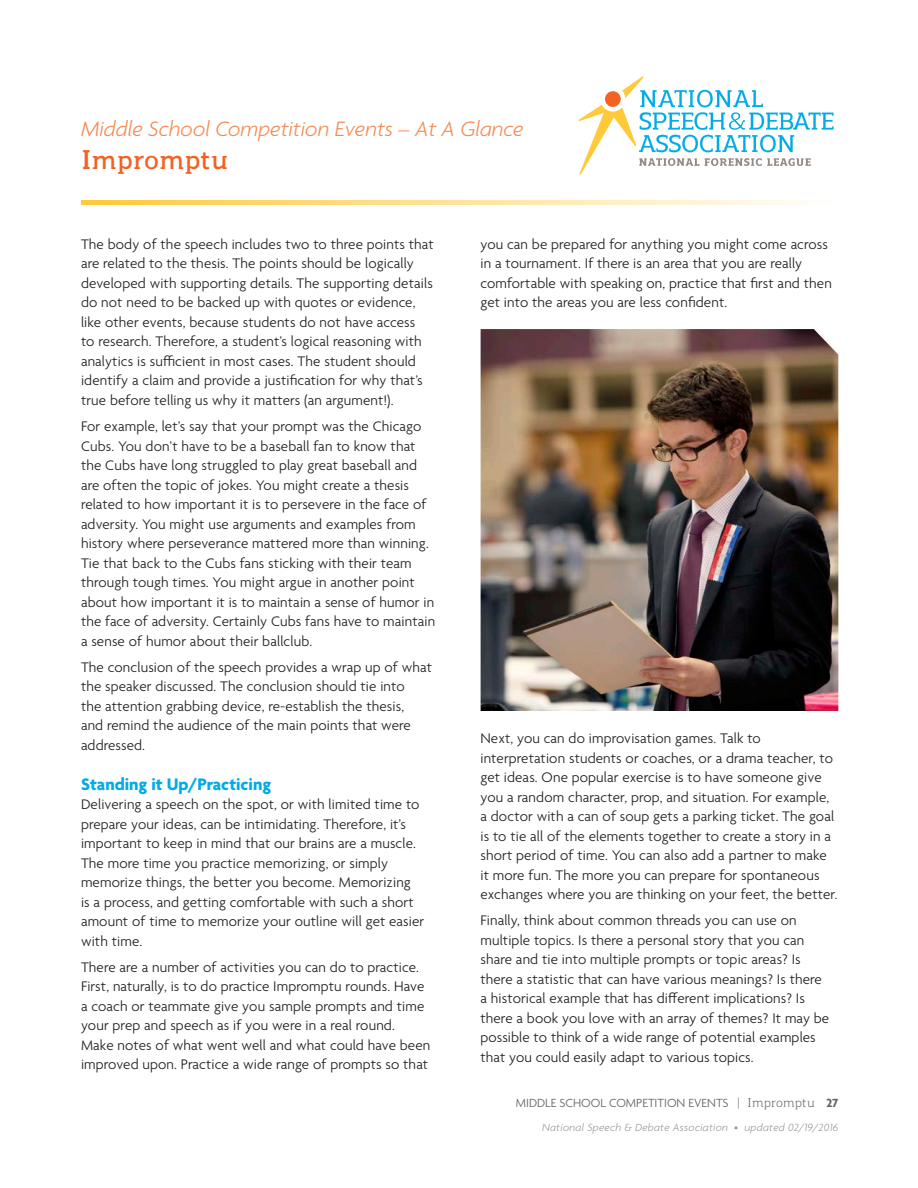
<style>
.page{position:relative;width:918px;height:1188px;background:#fff}
.page>*{position:absolute;margin:0;border:0;box-sizing:border-box;transform-origin:0 0}
.t1{font:600 27px "Regan Slab";color:#f26221}
.t2{font:italic 300 22.5px "Agenda";color:#f5884f}
.t3{font:700 18px "Agenda";color:#00abe7}
.t4{font:300 15px/19.5px "Agenda";letter-spacing:.01em;color:#231f20}
.t5{font:300 12.75px "Agenda";color:#636366}
.t6{font:italic 300 11.25px "Agenda";letter-spacing:.025em;color:#939598}
.s1{font-family:"Regan Slab";font-weight:400}
.s2{font-weight:700}
.s3{font-style:normal}
</style>
<div class="page">
<svg style="left:81px;top:200px;width:719px;height:5px;background:#ffe296"></svg>
<svg style="left:579px;top:76px;width:255px;height:99px"></svg>
<img style="left:481px;top:329px;width:357px;height:382px">
<p class="t2" style="left:81px;top:115px;width:444px">Middle School Competition Events – At A Glance</p>
<p class="t1" style="left:81px;top:139px;width:149px">Impromptu</p>
<p class="t4" style="left:81px;top:235px;width:354px">The body of the speech includes two to three points that are related to the thesis. The points should be logically developed with supporting details. The supporting details do not need to be backed up with quotes or evidence, like other events, because students do not have access<br>to research. Therefore, a student’s logical reasoning with analytics is sufficient in most cases. The student should identify a claim and provide a justification for why that’s true before telling us why it matters (an argument!).</p>
<p class="t4" style="left:81px;top:417px;width:356px">For example, let’s say that your prompt was the Chicago Cubs. You don’t have to be a baseball fan to know that the Cubs have long struggled to play great baseball and are often the topic of jokes. You might create a thesis related to how important it is to persevere in the face of adversity. You might use arguments and examples from history where perseverance mattered more than winning.<br>Tie that back to the Cubs fans sticking with their team through tough times. You might argue in another point about how important it is to maintain a sense of humor in the face of adversity. Certainly Cubs fans have to maintain a sense of humor about their ballclub.</p>
<p class="t4" style="left:81px;top:658px;width:352px">The conclusion of the speech provides a wrap up of what the speaker discussed. The conclusion should tie into<br>the attention grabbing device, re-establish the thesis,<br>and remind the audience of the main points that were addressed.</p>
<p class="t3" style="left:81px;top:774px;width:192px">Standing it Up/Practicing</p>
<p class="t4" style="left:81px;top:795px;width:345px">Delivering a speech on the spot, or with limited time to prepare your ideas, can be intimidating. Therefore, it’s important to keep in mind that our brains are a muscle.<br>The more time you practice memorizing, or simply memorize things, the better you become. Memorizing<br>is a process, and getting comfortable with such a short amount of time to memorize your outline will get easier with time.</p>
<p class="t4" style="left:81px;top:958px;width:351px">There are a number of activities you can do to practice.<br>First, naturally, is to do practice Impromptu rounds. Have a coach or teammate give you sample prompts and time your prep and speech as if you were in a real round.<br>Make notes of what went well and what could have been improved upon. Practice a wide range of prompts so that</p>
<p class="t4" style="left:480px;top:235px;width:353px">you can be prepared for anything you might come across in a tournament. If there is an area that you are really comfortable with speaking on, practice that first and then get into the areas you are less confident.</p>
<p class="t4" style="left:480px;top:729px;width:359px">Next, you can do improvisation games. Talk to interpretation students or coaches, or a drama teacher, to get ideas. One popular exercise is to have someone give you a random character, prop, and situation. For example, a doctor with a can of soup gets a parking ticket. The goal is to tie all of the elements together to create a story in a short period of time. You can also add a partner to make it more fun. The more you can prepare for spontaneous exchanges where you are thinking on your feet, the better.</p>
<p class="t4" style="left:480px;top:912px;width:350px">Finally, think about common threads you can use on multiple topics. Is there a personal story that you can share and tie into multiple prompts or topic areas? Is there a statistic that can have various meanings? Is there a historical example that has different implications? Is there a book you love with an array of themes? It may be possible to think of a wide range of potential examples that you could easily adapt to various topics.</p>
<p class="t5" style="left:516px;top:1096px;width:324px">MIDDLE SCHOOL COMPETITION EVENTS <span class="s1">| Impromptu</span> <span class="s2">27</span></p>
<p class="t6" style="left:542px;top:1121px;width:298px">National Speech &amp; Debate Association <span class="s3">•</span> updated 02/19/2016</p>
</div>
